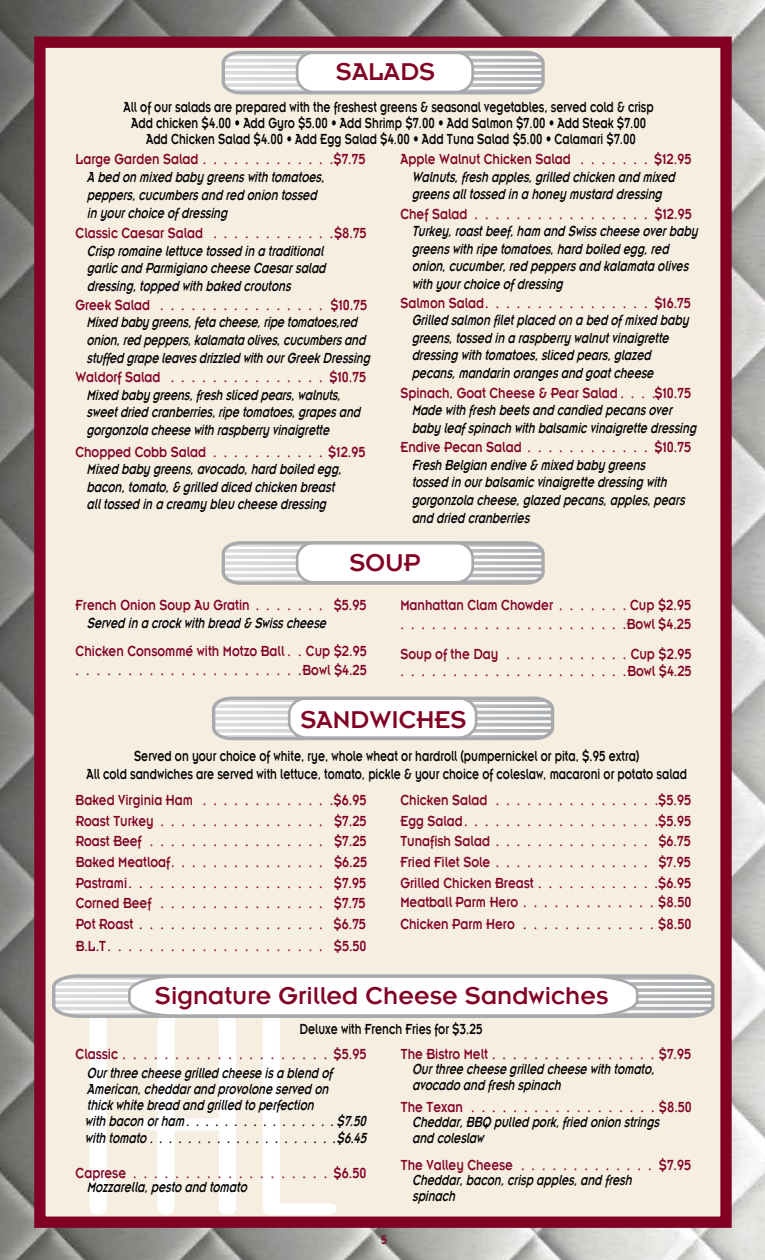
<style>
.page{position:relative;width:765px;height:1260px;background:#fff}
.page>*{position:absolute;margin:0;border:0;box-sizing:border-box;transform-origin:0 0}
.t1{font:25px "Emblem";color:#820024}
.t2{font:italic condensed 15px/17.5px "Emblem";color:#000}
.t3{font:15px/20.6px "Emblem Condensed";color:#820024;scale:1.1 1}
.t4{font:15px/16.2px "Emblem Condensed";color:#000;text-align:center}
.t5{font:12.5px "Emblem Condensed";color:#820024;scale:1.1 1}
</style>
<div class="page">
<img style="left:0;top:0;width:765px;height:1260px">
<div style="left:40px;top:42px;width:686px;height:1180px;background:#f5eee1"></div>
<div style="left:34px;top:37px;width:698px;height:1191px;border:11px solid #820024"></div>
<svg style="left:212px;top:696px;width:343px;height:45px;background:#e2e2e2"></svg>
<svg style="left:221px;top:541px;width:324px;height:44px;background:#e1e2e2"></svg>
<svg style="left:221px;top:50px;width:324px;height:45px;background:#e2e2e3"></svg>
<svg style="left:52px;top:974px;width:663px;height:241px"></svg>
<h1 class="t1" style="left:336px;top:59px;width:101px">SALADS</h1>
<p class="t4" style="left:124px;top:99px;width:532px">All of our salads are prepared with the freshest greens &amp; seasonal vegetables, served cold &amp; crisp<br>Add chicken $4.00 • Add Gyro $5.00 • Add Shrimp $7.00 • Add Salmon $7.00 • Add Steak $7.00<br>Add Chicken Salad $4.00 • Add Egg Salad $4.00 • Add Tuna Salad $5.00 • Calamari $7.00</p>
<p class="t3" style="left:76px;top:149px;width:265px">Large Garden Salad . . . . . . . . . . . . .$7.75</p>
<p class="t2" style="left:87px;top:169px;width:239px">A bed on mixed baby greens with tomatoes,</p>
<p class="t2" style="left:87px;top:186px;width:231px;line-height:18px">peppers, cucumbers and red onion tossed in your choice of dressing</p>
<p class="t3" style="left:76px;top:223px;width:266px">Classic Caesar Salad . . . . . . . . . . . .$8.75</p>
<p class="t2" style="left:87px;top:242px;width:240px">Crisp romaine lettuce tossed in a traditional garlic and Parmigiano cheese Caesar salad dressing, topped with baked croutons</p>
<p class="t3" style="left:75px;top:295px;width:267px">Greek Salad . . . . . . . . . . . . . . . . $10.75</p>
<p class="t2" style="left:87px;top:314px;width:285px">Mixed baby greens, feta cheese, ripe tomatoes,red onion, red peppers, kalamata olives, cucumbers and stuffed grape leaves drizzled with our Greek Dressing</p>
<p class="t3" style="left:75px;top:367px;width:266px">Waldorf Salad . . . . . . . . . . . . . . . .$10.75</p>
<p class="t2" style="left:87px;top:386px;width:275px">Mixed baby greens, fresh sliced pears, walnuts, sweet dried cranberries, ripe tomatoes, grapes and gorgonzola cheese with raspberry vinaigrette</p>
<p class="t3" style="left:75px;top:442px;width:265px">Chopped Cobb Salad . . . . . . . . . . . $12.95</p>
<p class="t2" style="left:87px;top:461px;width:256px">Mixed baby greens, avocado, hard boiled egg, bacon, tomato, &amp; grilled diced chicken breast all tossed in a creamy bleu cheese dressing</p>
<p class="t3" style="left:400px;top:149px;width:266px">Apple Walnut Chicken Salad . . . . . . . $12.95</p>
<p class="t2" style="left:412px;top:169px;width:265px">Walnuts, fresh apples, grilled chicken and mixed greens all tossed in a honey mustard dressing</p>
<p class="t3" style="left:400px;top:204px;width:266px">Chef Salad . . . . . . . . . . . . . . . . . $12.95</p>
<p class="t2" style="left:412px;top:223px;width:287px">Turkey, roast beef, ham and Swiss cheese over baby greens with ripe tomatoes, hard boiled egg, red onion, cucumber, red peppers and kalamata olives with your choice of dressing</p>
<p class="t3" style="left:400px;top:293px;width:266px">Salmon Salad. . . . . . . . . . . . . . . . $16.75</p>
<p class="t2" style="left:412px;top:312px;width:278px">Grilled salmon filet placed on a bed of mixed baby greens, tossed in a raspberry walnut vinaigrette dressing with tomatoes, sliced pears, glazed pecans, mandarin oranges and goat cheese</p>
<p class="t3" style="left:400px;top:383px;width:266px">Spinach, Goat Cheese &amp; Pear Salad . . . .$10.75</p>
<p class="t2" style="left:412px;top:402px;width:286px">Made with fresh beets and candied pecans over baby leaf spinach with balsamic vinaigrette dressing</p>
<p class="t3" style="left:400px;top:437px;width:266px">Endive Pecan Salad . . . . . . . . . . . . .$10.75</p>
<p class="t2" style="left:412px;top:457px;width:274px">Fresh Belgian endive &amp; mixed baby greens tossed in our balsamic vinaigrette dressing with gorgonzola cheese, glazed pecans, apples, pears and dried cranberries</p>
<h1 class="t1" style="left:349px;top:550px;width:72px">SOUP</h1>
<p class="t3" style="left:76px;top:595px;width:266px">French Onion Soup Au Gratin . . . . . . . $5.95</p>
<p class="t2" style="left:87px;top:615px;width:241px">Served in a crock with bread &amp; Swiss cheese</p>
<p class="t3" style="left:76px;top:642px;width:266px;line-height:18.8px">Chicken Consommé with Motzo Ball . . Cup $2.95 . . . . . . . . . . . . . . . . . . . . . .Bowl $4.25</p>
<p class="t3" style="left:400px;top:596px;width:266px;line-height:18.8px">Manhattan Clam Chowder . . . . . . . Cup $2.95 . . . . . . . . . . . . . . . . . . . . . .Bowl $4.25</p>
<p class="t3" style="left:400px;top:645px;width:266px;line-height:17.5px">Soup of the Day . . . . . . . . . . . . Cup $2.95 . . . . . . . . . . . . . . . . . . . . . .Bowl $4.25</p>
<h1 class="t1" style="left:300px;top:707px;width:168px">SANDWICHES</h1>
<p class="t4" style="left:86px;top:747px;width:602px;line-height:18px">Served on your choice of white, rye, whole wheat or hardroll (pumpernickel or pita, $.95 extra)<br>All cold sandwiches are served with lettuce, tomato, pickle &amp; your choice of coleslaw, macaroni or potato salad</p>
<p class="t3" style="left:76px;top:790px;width:266px;text-align:justify">Baked Virginia Ham . . . . . . . . . . . . .$6.95<br>Roast Turkey . . . . . . . . . . . . . . . . $7.25<br>Roast Beef . . . . . . . . . . . . . . . . . $7.25<br>Baked Meatloaf. . . . . . . . . . . . . . . $6.25<br>Pastrami. . . . . . . . . . . . . . . . . . . $7.95<br>Corned Beef</p>
<p class="t3" style="left:76px;top:893px;width:265px;text-align:right">. . . . . . . . . . . . . . . . $7.75<br>Pot Roast . . . . . . . . . . . . . . . . . . $6.75</p>
<p class="t3" style="left:76px;top:936px;width:266px">B.L.T. . . . . . . . . . . . . . . . . . . . . $5.50</p>
<p class="t3" style="left:400px;top:790px;width:266px;text-align:justify">Chicken Salad . . . . . . . . . . . . . . . .$5.95<br>Egg Salad. . . . . . . . . . . . . . . . . . .$5.95<br>Tunafish Salad . . . . . . . . . . . . . . . $6.75<br>Fried Filet Sole . . . . . . . . . . . . . . . $7.95<br>Grilled Chicken Breast . . . . . . . . . . . .$6.95</p>
<p class="t3" style="left:400px;top:891px;width:266px;line-height:22px">Meatball Parm Hero . . . . . . . . . . . . . $8.50<br>Chicken Parm Hero . . . . . . . . . . . . . $8.50</p>
<h1 class="t1" style="left:155px;top:983px;width:455px">Signature Grilled Cheese Sandwiches</h1>
<p class="t4" style="left:300px;top:1021px;width:184px">Deluxe with French Fries for $3.25</p>
<p class="t3" style="left:76px;top:1044px;width:266px">Classic . . . . . . . . . . . . . . . . . . . . $5.95</p>
<p class="t2" style="left:87px;top:1065px;width:247px;line-height:16.2px">Our three cheese grilled cheese is a blend of<br>American, cheddar and provolone served on thick white bread and grilled to perfection</p>
<p class="t2" style="left:85px;top:1112px;width:283px">with bacon or ham. . . . . . . . . . . . . . . . $7.50 with tomato . . . . . . . . . . . . . . . . . . . .$6.45</p>
<p class="t3" style="left:76px;top:1162px;width:266px">Caprese. . . . . . . . . . . . . . . . . . . . $6.50</p>
<p class="t2" style="left:87px;top:1179px;width:161px">Mozzarella, pesto and tomato</p>
<p class="t5" style="left:381px;top:1234px;width:7px">5</p>
<p class="t3" style="left:401px;top:1044px;width:265px">The Bistro Melt . . . . . . . . . . . . . . . . $7.95</p>
<p class="t2" style="left:412px;top:1061px;width:244px;line-height:16.2px">Our three cheese grilled cheese with tomato, avocado and fresh spinach</p>
<p class="t3" style="left:401px;top:1097px;width:266px">The Texan . . . . . . . . . . . . . . . . . . $8.50</p>
<p class="t2" style="left:412px;top:1114px;width:248px;line-height:16.2px">Cheddar, BBQ pulled pork, fried onion strings and coleslaw</p>
<p class="t3" style="left:401px;top:1155px;width:265px">The Valley Cheese . . . . . . . . . . . . . $7.95</p>
<p class="t2" style="left:412px;top:1172px;width:221px;line-height:16.2px">Cheddar, bacon, crisp apples, and fresh spinach</p>
</div>
